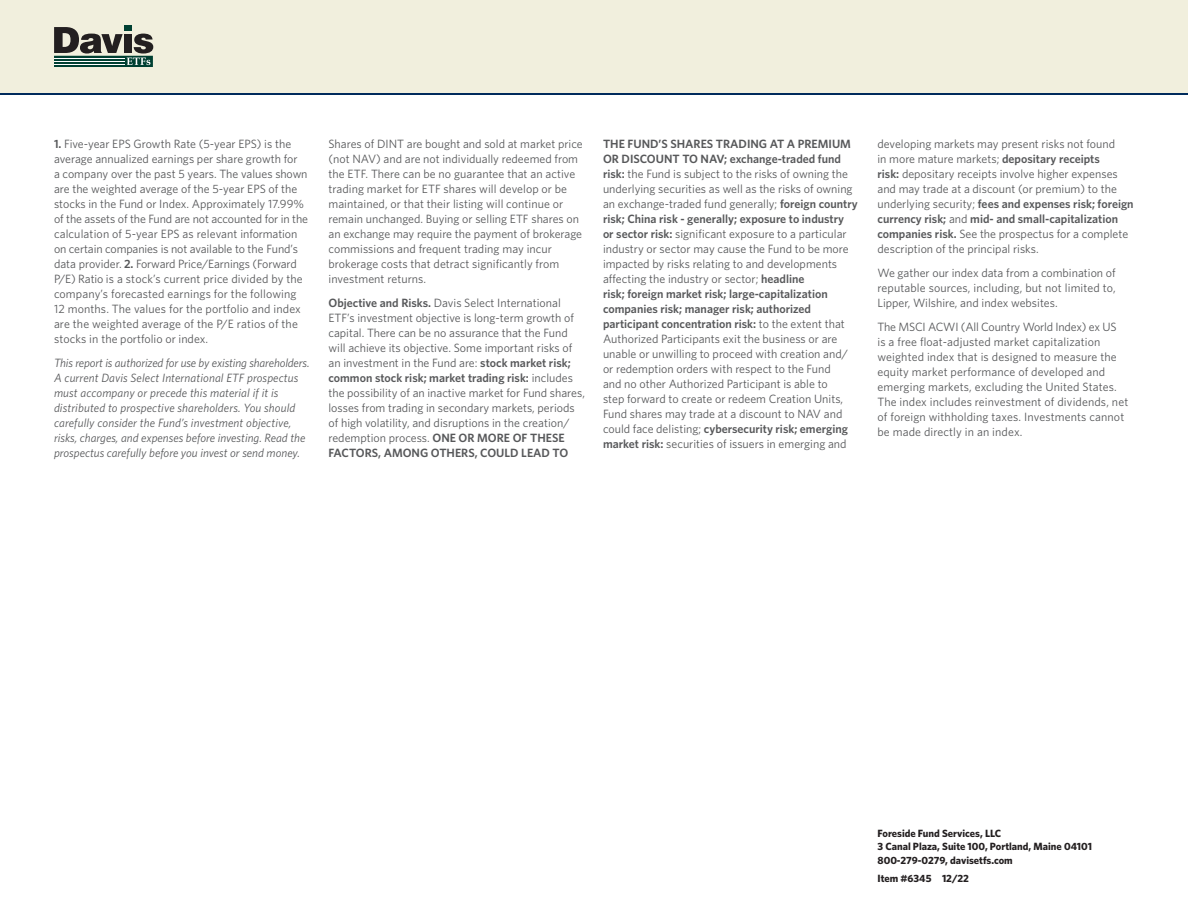
<style>
.page{position:relative;width:1188px;height:918px;background:#fff}
.page>*{position:absolute;margin:0;border:0;box-sizing:border-box;transform-origin:0 0}
.Legalese_Disclaimer{font:12px/15px "Whitney";color:#57585a}
.Legalese_Disclaimer-2{font:italic 12px/15px "Whitney";letter-spacing:.005em;color:#57585a}
.t1{font:700 10.5px/13.5px "Whitney";color:#231f20}
.s1{font-weight:600}
</style>
<div class="page">
<div style="left:0;top:0;width:1188px;height:94px;background:#f1efdd"></div>
<div style="left:124px;top:25px;width:8px;height:6px;background:#004032"></div>
<svg style="left:54px;top:27px;width:99px;height:40px"></svg>
<hr style="left:0;top:94px;width:1188px;height:1px;background:#002b5c">
<p class="Legalese_Disclaimer" style="left:54px;top:136px;width:256px"><span class="s1">1.</span> Five-year EPS Growth Rate (5-year EPS) is the average annualized earnings per share growth for<br>a company over the past 5 years. The values shown are the weighted average of the 5-year EPS of the stocks in the Fund or Index. Approximately 17.99% of the assets of the Fund are not accounted for in the calculation of 5-year EPS as relevant information on certain companies is not available to the Fund’s data provider. <span class="s1">2.</span> Forward Price/Earnings (Forward P/E) Ratio is a stock’s current price divided by the company’s forecasted earnings for the following 12 months. The values for the portfolio and index are the weighted average of the P/E ratios of the stocks in the portfolio or index.</p>
<p class="Legalese_Disclaimer-2" style="left:54px;top:355px;width:257px">This report is authorized for use by existing shareholders.<br>A current Davis Select International ETF prospectus must accompany or precede this material if it is distributed to prospective shareholders. You should carefully consider the Fund’s investment objective, risks, charges, and expenses before investing. Read the prospectus carefully before you invest or send money.</p>
<p class="Legalese_Disclaimer" style="left:328px;top:136px;width:256px">Shares of DINT are bought and sold at market price (not NAV) and are not individually redeemed from the ETF. There can be no guarantee that an active trading market for ETF shares will develop or be maintained, or that their listing will continue or remain unchanged. Buying or selling ETF shares on an exchange may require the payment of brokerage commissions and frequent trading may incur brokerage costs that detract significantly from investment returns.</p>
<p class="Legalese_Disclaimer" style="left:328px;top:295px;width:258px"><span class="s1">Objective and Risks.</span> Davis Select International ETF’s investment objective is long-term growth of capital. There can be no assurance that the Fund will achieve its objective. Some important risks of an investment in the Fund are: <span class="s1">stock market risk; common stock risk; market trading risk:</span> includes the possibility of an inactive market for Fund shares, losses from trading in secondary markets, periods of high volatility, and disruptions in the creation/ redemption process. <span class="s1">ONE OR MORE OF THESE FACTORS, AMONG OTHERS, COULD LEAD TO</span></p>
<p class="Legalese_Disclaimer" style="left:603px;top:136px;width:256px"><span class="s1">THE FUND’S SHARES TRADING AT A PREMIUM OR DISCOUNT TO NAV; exchange-traded fund risk:</span> the Fund is subject to the risks of owning the underlying securities as well as the risks of owning an exchange-traded fund generally; <span class="s1">foreign country risk; China risk - generally; exposure to industry or sector risk:</span> significant exposure to a particular industry or sector may cause the Fund to be more impacted by risks relating to and developments affecting the industry or sector; <span class="s1">headline<br>risk; foreign market risk; large-capitalization companies risk; manager risk; authorized participant concentration risk:</span> to the extent that Authorized Participants exit the business or are unable or unwilling to proceed with creation and/ or redemption orders with respect to the Fund<br>and no other Authorized Participant is able to<br>step forward to create or redeem Creation Units, Fund shares may trade at a discount to NAV and could face delisting; <span class="s1">cybersecurity risk; emerging market risk:</span> securities of issuers in emerging and</p>
<p class="Legalese_Disclaimer" style="left:878px;top:136px;width:258px">developing markets may present risks not found<br>in more mature markets; <span class="s1">depositary receipts<br>risk:</span> depositary receipts involve higher expenses and may trade at a discount (or premium) to the underlying security; <span class="s1">fees and expenses risk; foreign currency risk;</span> and <span class="s1">mid- and small-capitalization companies risk.</span> See the prospectus for a complete description of the principal risks.</p>
<p class="Legalese_Disclaimer" style="left:878px;top:265px;width:240px;text-align:justify">We gather our index data from a combination of reputable sources, including, but not limited to, Lipper, Wilshire, and index websites.</p>
<p class="Legalese_Disclaimer" style="left:878px;top:319px;width:252px">The MSCI ACWI (All Country World Index) ex US<br>is a free float-adjusted market capitalization weighted index that is designed to measure the equity market performance of developed and emerging markets, excluding the United States.<br>The index includes reinvestment of dividends, net of foreign withholding taxes. Investments cannot be made directly in an index.</p>
<p class="t1" style="left:878px;top:826px;width:216px">Foreside Fund Services, LLC<br>3 Canal Plaza, Suite 100, Portland, Maine 04101<br>800-279-0279, davisetfs.com</p>
<p class="t1" style="left:878px;top:871px;width:93px">Item #6345 12/22</p>
</div>
